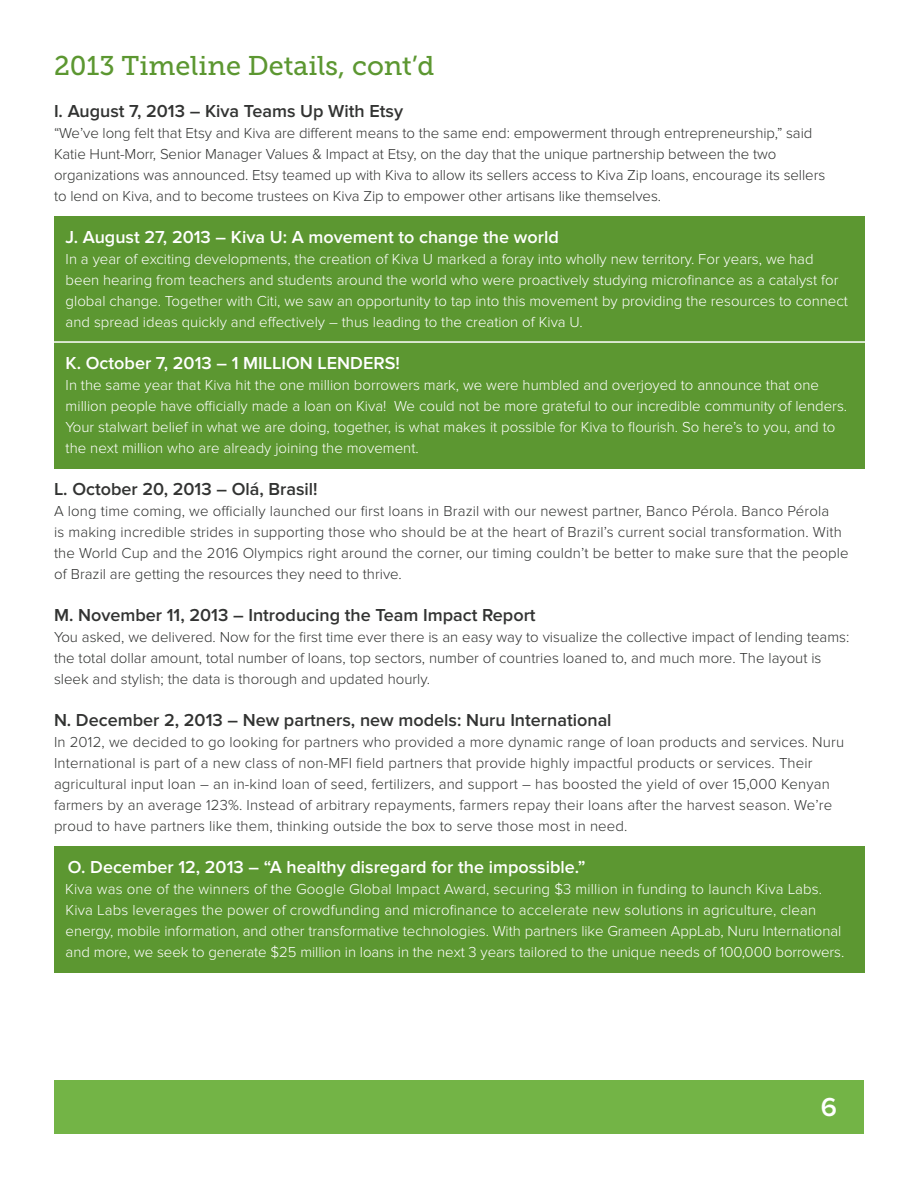
<style>
.page{position:relative;width:918px;height:1188px;background:#fff}
.page>*{position:absolute;margin:0;border:0;box-sizing:border-box;transform-origin:0 0}
.t1{font:27px "Museo Slab 500";color:#5c9731}
.t2{font:600 27px "Proxima Nova";color:#fff}
.t3{font:600 18px "Proxima Nova";color:#323332}
.t4{font:600 18px "Proxima Nova";color:#fff}
.t5{font:300 15px/21px "Proxima Nova";letter-spacing:.01em;color:#323332}
.t6{font:300 15px/21px "Proxima Nova";color:#fff}
</style>
<div class="page">
<div style="left:54px;top:1080px;width:810px;height:54px;background:#73b446"></div>
<div style="left:54px;top:847px;width:811px;height:126px;background:#5c9731"></div>
<div style="left:54px;top:216px;width:811px;height:253px;background:#5c9731"></div>
<hr style="left:49px;top:341px;width:823px;height:2px;background:#fff">
<h1 class="t1" style="left:54px;top:50px;width:382px">2013 Timeline Details, cont’d</h1>
<p class="t3" style="left:54px;top:101px;width:351px">I. August 7, 2013 – Kiva Teams Up With Etsy</p>
<p class="t5" style="left:54px;top:123px;width:773px">“We’ve long felt that Etsy and Kiva are different means to the same end: empowerment through entrepreneurship,” said Katie Hunt-Morr, Senior Manager Values &amp; Impact at Etsy, on the day that the unique partnership between the two organizations was announced. Etsy teamed up with Kiva to allow its sellers access to Kiva Zip loans, encourage its sellers to lend on Kiva, and to become trustees on Kiva Zip to empower other artisans like themselves.</p>
<p class="t4" style="left:66px;top:227px;width:495px">J. August 27, 2013 – Kiva U: A movement to change the world</p>
<p class="t6" style="left:66px;top:249px;width:784px">In a year of exciting developments, the creation of Kiva U marked a foray into wholly new territory. For years, we had been hearing from teachers and students around the world who were proactively studying microfinance as a catalyst for global change. Together with Citi, we saw an opportunity to tap into this movement by providing the resources to connect and spread ideas quickly and effectively – thus leading to the creation of Kiva U.</p>
<p class="t4" style="left:66px;top:353px;width:336px">K. October 7, 2013 – 1 MILLION LENDERS!</p>
<p class="t6" style="left:66px;top:375px;width:783px">In the same year that Kiva hit the one million borrowers mark, we were humbled and overjoyed to announce that one million people have officially made a loan on Kiva! We could not be more grateful to our incredible community of lenders.<br>Your stalwart belief in what we are doing, together, is what makes it possible for Kiva to flourish. So here’s to you, and to the next million who are already joining the movement.</p>
<p class="t3" style="left:54px;top:479px;width:265px">L. October 20, 2013 – Olá, Brasil!</p>
<p class="t5" style="left:54px;top:501px;width:796px">A long time coming, we officially launched our first loans in Brazil with our newest partner, Banco Pérola. Banco Pérola<br>is making incredible strides in supporting those who should be at the heart of Brazil’s current social transformation. With the World Cup and the 2016 Olympics right around the corner, our timing couldn’t be better to make sure that the people of Brazil are getting the resources they need to thrive.</p>
<p class="t3" style="left:54px;top:605px;width:483px">M. November 11, 2013 – Introducing the Team Impact Report</p>
<p class="t5" style="left:54px;top:627px;width:797px">You asked, we delivered. Now for the first time ever there is an easy way to visualize the collective impact of lending teams: the total dollar amount, total number of loans, top sectors, number of countries loaned to, and much more. The layout is sleek and stylish; the data is thorough and updated hourly.</p>
<p class="t3" style="left:54px;top:710px;width:559px">N. December 2, 2013 – New partners, new models: Nuru International</p>
<p class="t5" style="left:54px;top:732px;width:792px">In 2012, we decided to go looking for partners who provided a more dynamic range of loan products and services. Nuru International is part of a new class of non-MFI field partners that provide highly impactful products or services. Their agricultural input loan – an in-kind loan of seed, fertilizers, and support – has boosted the yield of over 15,000 Kenyan farmers by an average 123%. Instead of arbitrary repayments, farmers repay their loans after the harvest season. We’re proud to have partners like them, thinking outside the box to serve those most in need.</p>
<p class="t4" style="left:68px;top:857px;width:519px">O. December 12, 2013 – “A healthy disregard for the impossible.”</p>
<p class="t6" style="left:65px;top:879px;width:781px">Kiva was one of the winners of the Google Global Impact Award, securing $3 million in funding to launch Kiva Labs.<br>Kiva Labs leverages the power of crowdfunding and microfinance to accelerate new solutions in agriculture, clean energy, mobile information, and other transformative technologies. With partners like Grameen AppLab, Nuru International and more, we seek to generate $25 million in loans in the next 3 years tailored to the unique needs of 100,000 borrowers.</p>
<h1 class="t2" style="left:821px;top:1092px;width:18px">6</h1>
</div>
